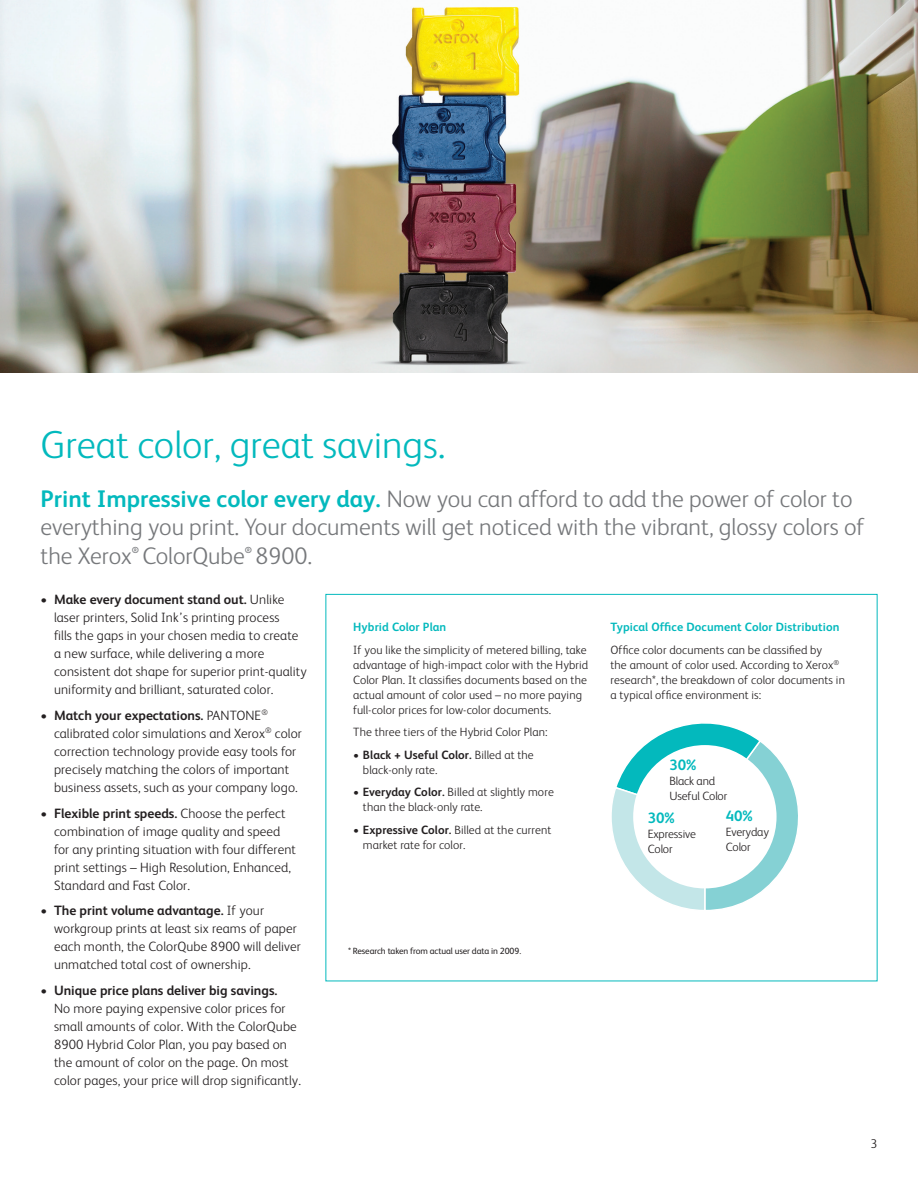
<style>
.page{position:relative;width:918px;height:1188px;background:#fff}
.page>*{position:absolute;margin:0;border:0;box-sizing:border-box;transform-origin:0 0}
.headline{font:300 39px "Xerox Sans";color:#03b9bd}
.intro{font:300 24px/28.5px "Xerox Sans";color:#76787b}
.t1{font:700 15px "Xerox Sans";color:#03b9bd}
.t2{font:300 13.5px/18px "Xerox Sans";letter-spacing:.01em;color:#231f20}
.footer_-_right{font:300 12.75px "Xerox Sans";color:#231f20}
.sidebar_body{font:300 12px/15px "Xerox Sans";letter-spacing:.01em;color:#231f20}
.sidebar_headline{font:700 12px "Xerox Sans";letter-spacing:.01em;color:#03b9bd}
.sidebar_body-2{font:300 12px/15px "Xerox Sans";letter-spacing:-.01em;color:#231f20}
.legal{font:9px "Xerox Sans";letter-spacing:-.01em;color:#231f20}
.intro-2{font:700 8.7px "Xerox Sans";color:#76787b}
.s1{font-weight:700;color:#03b9bd}
.s2{font-weight:700}
</style>
<div class="page">
<img style="left:0;top:0;width:918px;height:373px">
<svg style="left:611px;top:723px;width:187px;height:187px"></svg>
<div style="left:633px;top:745px;width:144px;height:143px;background:#fff;border-radius:50%"></div>
<p class="headline" style="left:40px;top:419px;width:406px">Great color, great savings.</p>
<p class="intro" style="left:40px;top:483px;width:826px"><span class="s1">Print Impressive color every day.</span> Now you can afford to add the power of color to everything you print. Your documents will get noticed with the vibrant, glossy colors of the Xerox ColorQube 8900.</p>
<p class="intro-2" style="left:132px;top:545px;width:9px">®</p>
<p class="intro-2" style="left:245px;top:545px;width:9px">®</p>
<p class="t2" style="left:54px;top:590px;width:254px;text-indent:-14px">• <span class="s2">Make every document stand out.</span> Unlike laser printers, Solid Ink’s printing process<br>fills the gaps in your chosen media to create a new surface, while delivering a more consistent dot shape for superior print-quality uniformity and brilliant, saturated color.</p>
<p class="t2" style="left:54px;top:706px;width:249px;text-indent:-14px">• <span class="s2">Match your expectations.</span> PANTONE<sup>® </sup>calibrated color simulations and Xerox<sup>®</sup> color correction technology provide easy tools for precisely matching the colors of important business assets, such as your company logo.</p>
<p class="t2" style="left:54px;top:803px;width:243px;text-indent:-14px">• <span class="s2">Flexible print speeds.</span> Choose the perfect combination of image quality and speed for any printing situation with four different print settings – High Resolution, Enhanced, Standard and Fast Color.</p>
<p class="t2" style="left:54px;top:901px;width:248px;text-indent:-14px">• <span class="s2">The print volume advantage.</span> If your workgroup prints at least six reams of paper each month, the ColorQube 8900 will deliver unmatched total cost of ownership.</p>
<p class="t2" style="left:54px;top:980px;width:249px;text-indent:-14px">• <span class="s2">Unique price plans deliver big savings.<br></span>No more paying expensive color prices for small amounts of color. With the ColorQube 8900 Hybrid Color Plan, you pay based on the amount of color on the page. On most color pages, your price will drop significantly.</p>
<p class="sidebar_headline" style="left:353px;top:619px;width:95px">Hybrid Color Plan</p>
<p class="sidebar_body" style="left:353px;top:641px;width:236px">If you like the simplicity of metered billing, take advantage of high-impact color with the Hybrid Color Plan. It classifies documents based on the actual amount of color used – no more paying full-color prices for low-color documents.</p>
<p class="sidebar_body" style="left:353px;top:724px;width:196px">The three tiers of the Hybrid Color Plan:</p>
<p class="sidebar_body" style="left:363px;top:746px;width:172px;text-indent:-10px">• <span class="s2">Black + Useful Color.</span> Billed at the black-only rate.</p>
<p class="sidebar_body" style="left:363px;top:784px;width:192px;text-indent:-10px">• <span class="s2">Everyday Color.</span> Billed at slightly more than the black-only rate.</p>
<p class="sidebar_body" style="left:363px;top:822px;width:190px;text-indent:-10px">• <span class="s2">Expressive Color.</span> Billed at the current market rate for color.</p>
<p class="sidebar_headline" style="left:611px;top:619px;width:231px">Typical Office Document Color Distribution</p>
<p class="sidebar_body" style="left:611px;top:641px;width:236px">Office color documents can be classified by<br>the amount of color used. According to Xerox<sup>® </sup>research*, the breakdown of color documents in a typical office environment is:</p>
<p class="t1" style="left:669px;top:754px;width:29px">30%</p>
<p class="sidebar_body-2" style="left:669px;top:773px;width:59px">Black and<br>Useful Color</p>
<p class="t1" style="left:648px;top:807px;width:29px">30%</p>
<p class="sidebar_body-2" style="left:648px;top:826px;width:50px">Expressive<br>Color</p>
<p class="t1" style="left:726px;top:806px;width:29px">40%</p>
<p class="sidebar_body-2" style="left:726px;top:824px;width:45px">Everyday<br>Color</p>
<p class="legal" style="left:348px;top:945px;width:175px">* Research taken from actual user data in 2009.</p>
<p class="footer_-_right" style="left:871px;top:1135px;width:8px">3</p>
</div>
